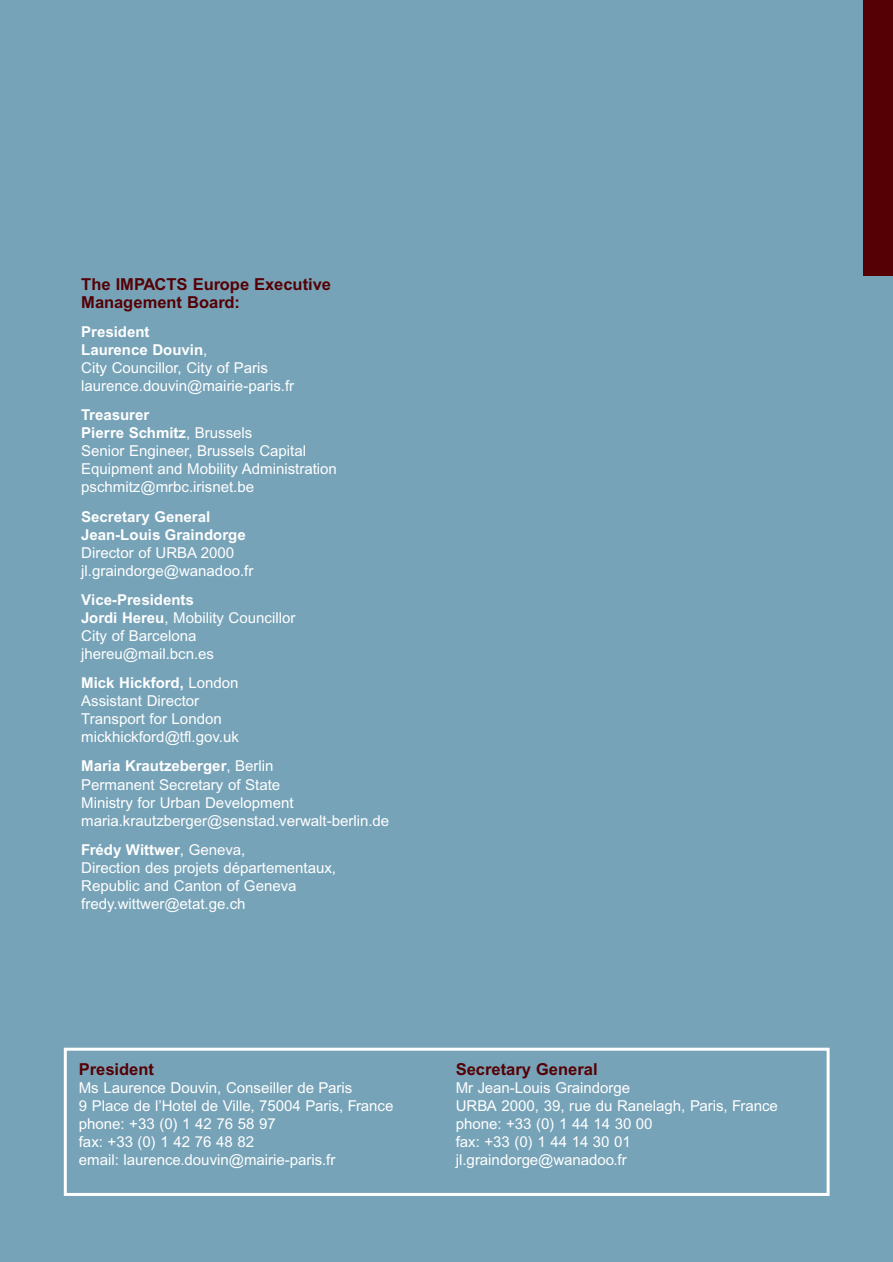
<style>
.page{position:relative;width:893px;height:1262px;background:#fff}
.page>*{position:absolute;margin:0;border:0;box-sizing:border-box;transform-origin:0 0}
.t1{font:700 16.5px/18px "Arial";color:#540005}
.t2{font:15px/18px "Arial";color:#fff}
.t3{font:700 15px "Arial";color:#fff}
.t4{font:700 15px "Arial";color:#fff}
.s1{font-weight:700}
</style>
<div class="page">
<div style="left:0;top:0;width:892px;height:1261px;background:#77a3b8"></div>
<div style="left:863px;top:0;width:29px;height:276px;background:#540005"></div>
<div style="left:64px;top:1047px;width:765px;height:148px;border:3px solid #fff"></div>
<p class="t1" style="left:81px;top:276px;width:251px">The IMPACTS Europe Executive<br>Management Board:</p>
<p class="t2" style="left:81px;top:324px;width:214px"><span class="s1">President<br></span><span class="s1">Laurence Douvin</span>,<br>City Councillor, City of Paris laurence.douvin@mairie-paris.fr</p>
<p class="t2" style="left:81px;top:407px;width:257px"><span class="s1">Treasurer<br></span><span class="s1">Pierre Schmitz</span>, Brussels<br>Senior Engineer, Brussels Capital<br>Equipment and Mobility Administration pschmitz@mrbc.irisnet.be</p>
<p class="t4" style="left:81px;top:511px;width:130px">Secretary General</p>
<p class="t3" style="left:81px;top:529px;width:166px">Jean-Louis Graindorge</p>
<p class="t2" style="left:81px;top:544px;width:173px">Director of URBA 2000 jl.graindorge@wanadoo.fr</p>
<p class="t2" style="left:81px;top:592px;width:215px"><span class="s1">Vice-Presidents<br></span><span class="s1">Jordi Hereu</span>, Mobility Councillor<br>City of Barcelona jhereu@mail.bcn.es</p>
<p class="t2" style="left:81px;top:675px;width:159px"><span class="s1">Mick Hickford,</span> London<br>Assistant Director<br>Transport for London mickhickford@tfl.gov.uk</p>
<p class="t2" style="left:81px;top:758px;width:309px"><span class="s1">Maria Krautzeberger</span>, Berlin<br>Permanent Secretary of State<br>Ministry for Urban Development maria.krautzberger@senstad.verwalt-berlin.de</p>
<p class="t2" style="left:81px;top:841px;width:256px"><span class="s1">Frédy Wittwer</span>, Geneva,<br>Direction des projets départementaux,<br>Republic and Canton of Geneva fredy.wittwer@etat.ge.ch</p>
<p class="t1" style="left:79px;top:1061px;width:77px">President</p>
<p class="t2" style="left:79px;top:1079px;width:316px">Ms Laurence Douvin, Conseiller de Paris<br>9 Place de l’Hotel de Ville, 75004 Paris, France phone: +33 (0) 1 42 76 58 97<br>fax: +33 (0) 1 42 76 48 82<br>email: laurence.douvin@mairie-paris.fr</p>
<p class="t1" style="left:455px;top:1061px;width:143px">Secretary General</p>
<p class="t2" style="left:455px;top:1079px;width:324px">Mr Jean-Louis Graindorge<br>URBA 2000, 39, rue du Ranelagh, Paris, France phone: +33 (0) 1 44 14 30 00<br>fax: +33 (0) 1 44 14 30 01 jl.graindorge@wanadoo.fr</p>
</div>
